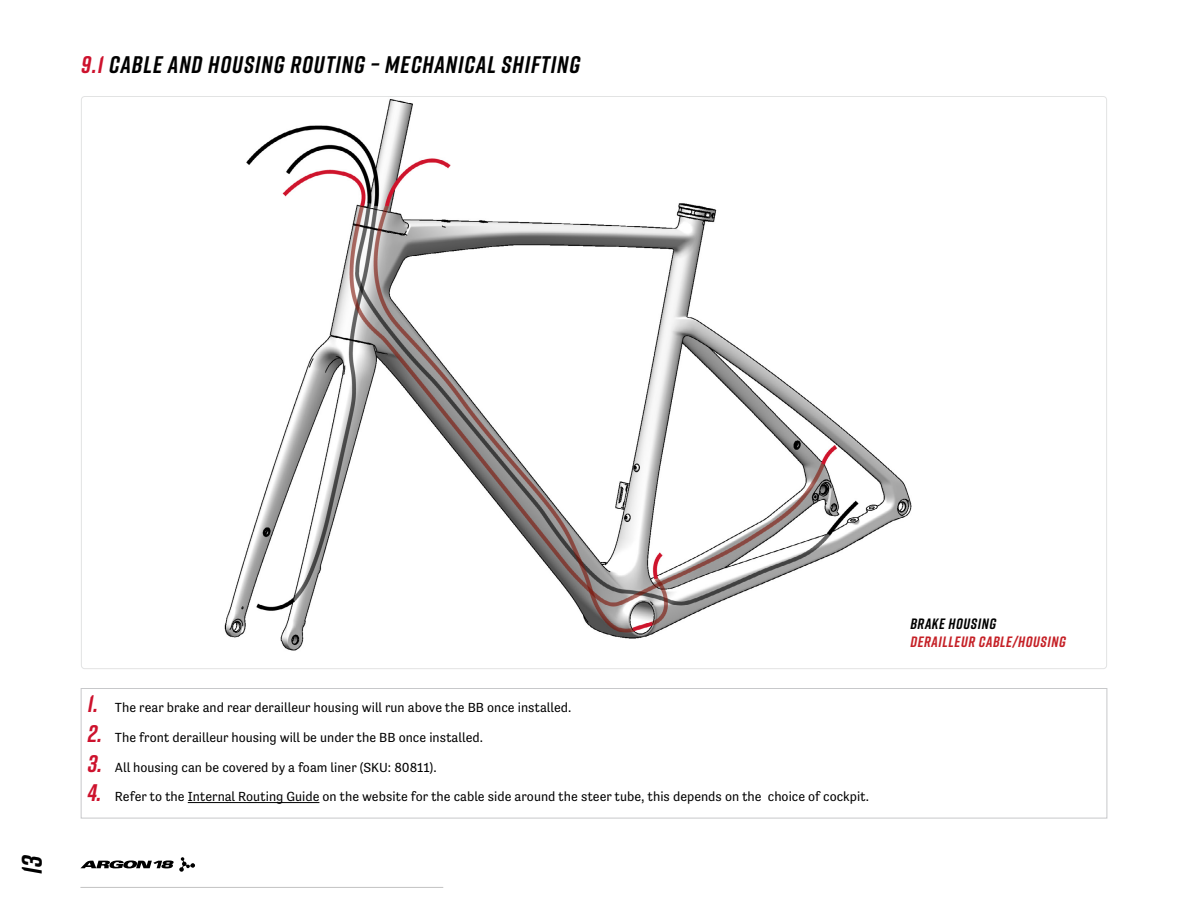
<style>
.page{position:relative;width:1188px;height:918px;background:#fff}
.page>*{position:absolute;margin:0;border:0;box-sizing:border-box;transform-origin:0 0}
.t1{font:italic 700 28.2px "Rift";color:#000}
.t2{font:italic 700 24px "Rift";letter-spacing:.04em;color:#000}
.t3{font:italic 700 15px "Rift";letter-spacing:.04em;color:#c52026}
.t4{font:italic 700 15px "Rift";letter-spacing:.04em;color:#000}
.t5{font:13.5px "Tenso";color:#000}
.s1{color:#cd122d}
.s2{font-family:"Rift";font-weight:700;font-style:italic;font-size:24px;color:#cd122d}
</style>
<div class="page">
<hr style="left:80px;top:887px;width:363px;height:1px;background:#000">
<svg style="left:80px;top:857px;width:115px;height:15px"></svg>
<img style="left:81px;top:99px;width:831px;height:570px">
<div style="left:81px;top:688px;width:1026px;height:130px;border:1px solid #c7c8ca"></div>
<hr style="left:188px;top:802px;width:131px;height:1px;background:#000">
<h2 class="t2" style="left:81px;top:47px;width:501px"><span class="s1">9.1</span> CABLE AND HOUSING ROUTING – MECHANICAL SHIFTING</h2>
<h1 class="t1" style="left:12px;top:874px;width:21px;rotate:-90deg">13</h1>
<p class="t5" style="left:88px;top:700px;width:485px"><span class="s2">1.</span> The rear brake and rear derailleur housing will run above the BB once installed.</p>
<p class="t5" style="left:88px;top:730px;width:397px"><span class="s2">2.</span> The front derailleur housing will be under the BB once installed.</p>
<p class="t5" style="left:88px;top:759px;width:350px"><span class="s2">3.</span> All housing can be covered by a foam liner (SKU: 80811).</p>
<p class="t5" style="left:88px;top:789px;width:783px"><span class="s2">4.</span> Refer to the Internal Routing Guide on the website for the cable side around the steer tube, this depends on the choice of cockpit.</p>
<p class="t4" style="left:910px;top:613px;width:87px">BRAKE HOUSING</p>
<p class="t3" style="left:910px;top:631px;width:157px">DERAILLEUR CABLE/HOUSING</p>
</div>
